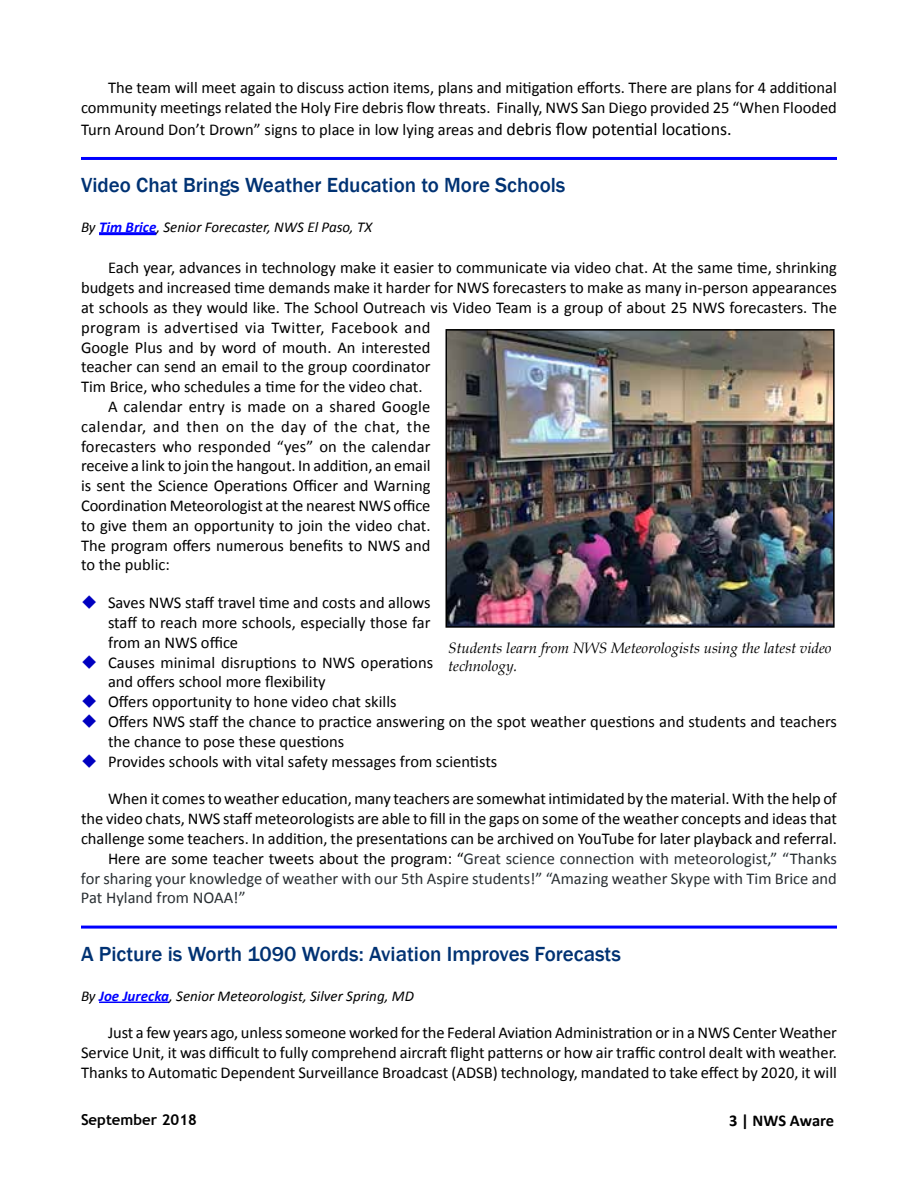
<style>
.page{position:relative;width:918px;height:1188px;background:#fff}
.page>*{position:absolute;margin:0;border:0;box-sizing:border-box;transform-origin:0 0}
.t1{font:500 21px "Franklin Gothic";color:#003273}
.t2{font:16.5px/19.8px "Calibri";color:#000;text-align:right}
.t3{font:16.5px "Calibri";color:#292f33}
.t4{font:16.5px "Calibri";letter-spacing:.025em;color:#000}
.t5{font:16.5px "Calibri";letter-spacing:.035em;color:#000}
.t6{font:700 16.5px "Calibri";color:#000}
.t7{font:italic 15px "Calibri";color:#000}
.t8{font:italic 15px/18px "Book Antiqua";color:#000}
.t9{font:700 15px "Trebuchet MS";color:#000}
.s1{font-size:18px}
.s2{font-weight:700;color:#00f}
.s3{color:#000}
</style>
<div class="page">
<hr style="left:81px;top:157px;width:756px;height:3px;background:#00f">
<hr style="left:99px;top:232px;width:57px;height:3px;background:#00f">
<hr style="left:81px;top:926px;width:756px;height:3px;background:#00f">
<hr style="left:99px;top:1002px;width:70px;height:1px;background:#00f">
<img style="left:449px;top:332px;width:383px;height:293px">
<div style="left:446px;top:329px;width:389px;height:299px;border:2px solid #000"></div>
<p class="t2" style="left:81px;top:78px;width:757px">The team will meet again to discuss action items, plans and mitigation efforts. There are plans for 4 additional community meetings related the Holy Fire debris flow threats. Finally, NWS San Diego provided 25 “When Flooded</p>
<p class="t2" style="left:81px;top:119px;width:652px">Turn Around Don’t Drown” signs to place in low lying areas and <span class="s1">debris flow potential locations.</span></p>
<p class="t1" style="left:81px;top:172px;width:486px">Video Chat Brings Weather Education to More Schools</p>
<p class="t7" style="left:81px;top:217px;width:293px">By <span class="s2">Tim Brice</span>, Senior Forecaster, NWS El Paso, TX</p>
<p class="t2" style="left:108px;top:258px;width:730px">Each year, advances in technology make it easier to communicate via video chat. At the same time, shrinking</p>
<p class="t2" style="left:81px;top:278px;width:758px">budgets and increased time demands make it harder for NWS forecasters to make as many in-person appearances</p>
<p class="t2" style="left:81px;top:298px;width:757px">at schools as they would like. The School Outreach vis Video Team is a group of about 25 NWS forecasters. The</p>
<p class="t4" style="left:81px;top:317px;width:351px">program is advertised via Twitter, Facebook and</p>
<p class="t2" style="left:81px;top:337px;width:351px">Google Plus and by word of mouth. An interested</p>
<p class="t2" style="left:81px;top:357px;width:351px">teacher can send an email to the group coordinator</p>
<p class="t2" style="left:81px;top:377px;width:343px">Tim Brice, who schedules a time for the video chat.</p>
<p class="t2" style="left:108px;top:397px;width:324px">A calendar entry is made on a shared Google</p>
<p class="t5" style="left:81px;top:416px;width:351px">calendar, and then on the day of the chat, the</p>
<p class="t2" style="left:81px;top:436px;width:351px">forecasters who responded “yes” on the calendar</p>
<p class="t2" style="left:81px;top:456px;width:351px">receive a link to join the hangout. In addition, an email</p>
<p class="t2" style="left:81px;top:476px;width:351px">is sent the Science Operations Officer and Warning</p>
<p class="t2" style="left:81px;top:496px;width:351px">Coordination Meteorologist at the nearest NWS office</p>
<p class="t2" style="left:81px;top:515px;width:351px">to give them an opportunity to join the video chat.</p>
<p class="t2" style="left:81px;top:535px;width:351px">The program offers numerous benefits to NWS and</p>
<p class="t2" style="left:81px;top:555px;width:90px">to the public:</p>
<p class="t2" style="left:108px;top:593px;width:730px;text-align:left">Saves NWS staff travel time and costs and allows<br>staff to reach more schools, especially those far<br>from an NWS office<br>Causes minimal disruptions to NWS operations<br>and offers school more flexibility<br>Offers opportunity to hone video chat skills<br>Offers NWS staff the chance to practice answering on the spot weather questions and students and teachers the chance to pose these questions<br>Provides schools with vital safety messages from scientists</p>
<p class="t2" style="left:108px;top:789px;width:730px">When it comes to weather education, many teachers are somewhat intimidated by the material. With the help of</p>
<p class="t2" style="left:81px;top:809px;width:758px">the video chats, NWS staff meteorologists are able to fill in the gaps on some of the weather concepts and ideas that</p>
<p class="t2" style="left:81px;top:829px;width:757px">challenge some teachers. In addition, the presentations can be archived on YouTube for later playback and referral.</p>
<p class="t3" style="left:108px;top:848px;width:730px"><span class="s3">Here are some teacher tweets about the program: “</span>Great science connection with meteorologist,” “Thanks</p>
<p class="t3" style="left:81px;top:868px;width:757px">for sharing your knowledge of weather with our 5th Aspire students!” “Amazing weather Skype with Tim Brice and</p>
<p class="t3" style="left:81px;top:887px;width:166px">Pat Hyland from NOAA!”</p>
<p class="t8" style="left:448px;top:639px;width:385px">Students learn from NWS Meteorologists using the latest video technology.</p>
<p class="t1" style="left:81px;top:941px;width:541px">A Picture is Worth 1090 Words: Aviation Improves Forecasts</p>
<p class="t7" style="left:81px;top:985px;width:334px">By <span class="s2">Joe Jurecka</span>, Senior Meteorologist, Silver Spring, MD</p>
<p class="t2" style="left:81px;top:1023px;width:758px;text-align:justify;text-indent:27px">Just a few years ago, unless someone worked for the Federal Aviation Administration or in a NWS Center Weather Service Unit, it was difficult to fully comprehend aircraft flight patterns or how air traffic control dealt with weather.<br>Thanks to Automatic Dependent Surveillance Broadcast (ADSB) technology, mandated to take effect by 2020, it will</p>
<p class="t9" style="left:81px;top:1110px;width:117px">September 2018</p>
<p class="t6" style="left:729px;top:1110px;width:107px">3 | NWS Aware</p>
</div>
